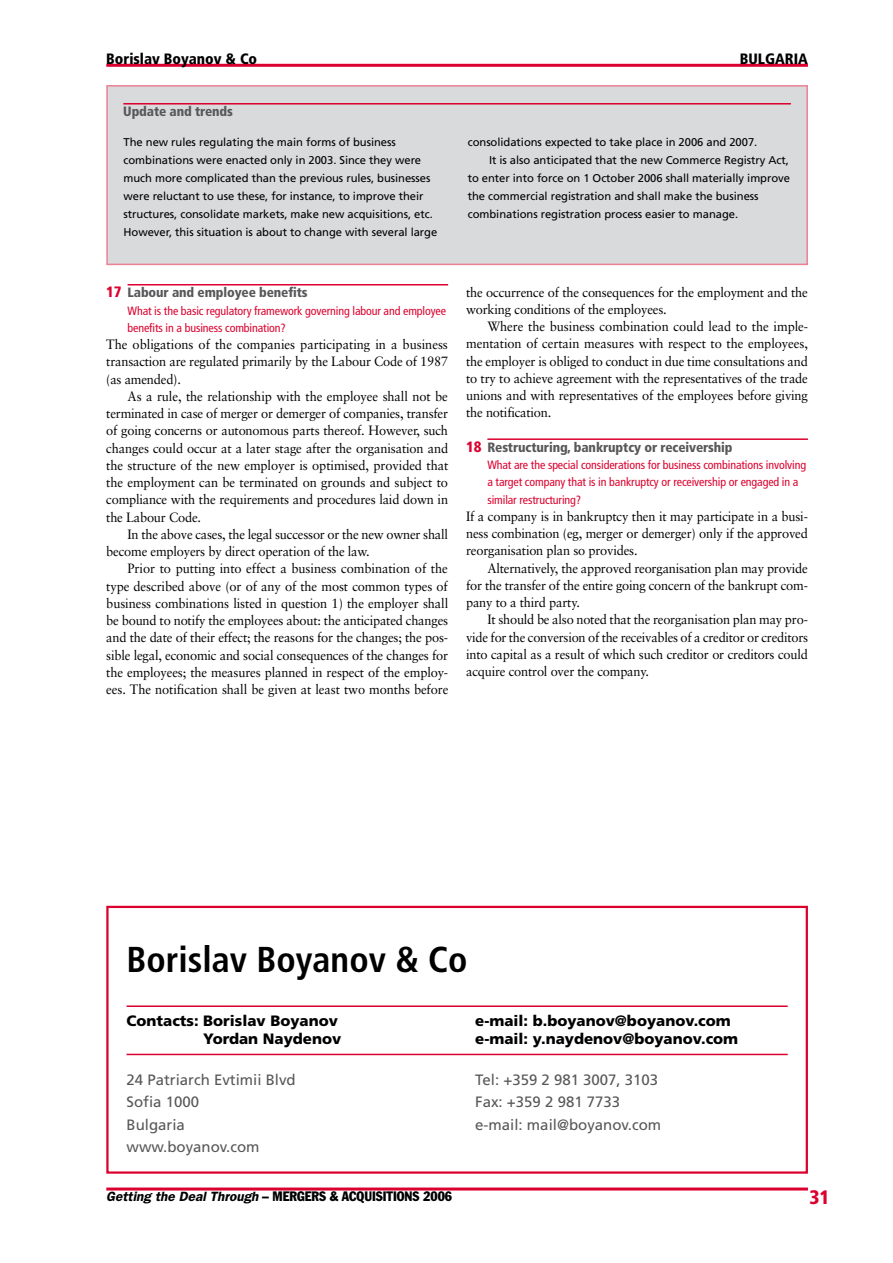
<style>
.page{position:relative;width:893px;height:1263px;background:#fff}
.page>*{position:absolute;margin:0;border:0;box-sizing:border-box;transform-origin:0 0}
.t1{font:700 condensed 36px "Frutiger";color:#000}
.t2{font:900 condensed 19.5px "Frutiger";color:#dc002e}
.t3{font:15px "Frutiger";color:#58585a}
.t4{font:900 15px "Frutiger";color:#000}
.t5{font:900 condensed 15px "Frutiger";color:#000}
.t6{font:13.5px/17.2px "Sabon";letter-spacing:-.015em;color:#000;text-align:justify;scale:.95 1}
.t7{font:900 condensed 13.5px "Frutiger";letter-spacing:-.01em;color:#58585a}
.t8{font:condensed 13.5px "Franklin Gothic";color:#000}
.t9{font:condensed 12px/17.2px "Frutiger";letter-spacing:-.01em;color:#dc002e}
.t10{font:11.25px/18px "Frutiger";letter-spacing:-.005em;color:#000}
.s1{font-size:15px;color:#dc002e}
.s2{font-weight:600;font-style:italic;font-stretch:normal}
</style>
<div class="page">
<hr style="left:106px;top:64px;width:702px;height:3px;background:#dc002e">
<hr style="left:106px;top:1187px;width:702px;height:3px;background:#dc002e">
<hr style="left:128px;top:284px;width:320px;height:1px;background:#dc002e">
<hr style="left:487px;top:438px;width:321px;height:2px;background:#dc002e">
<div style="left:107px;top:86px;width:700px;height:178px;background:#d9dadb"></div>
<div style="left:106px;top:85px;width:702px;height:180px;border:2px solid #ee8096"></div>
<hr style="left:123px;top:103px;width:668px;height:2px;background:#dc002e">
<hr style="left:127px;top:1005px;width:661px;height:2px;background:#dc002e">
<hr style="left:127px;top:1054px;width:661px;height:1px;background:#dc002e">
<div style="left:106px;top:906px;width:702px;height:268px;border:2px solid #dc002e"></div>
<p class="t5" style="left:106px;top:50px;width:152px">Borislav Boyanov &amp; Co</p>
<p class="t5" style="left:740px;top:50px;width:70px">bulgaria</p>
<p class="t7" style="left:123px;top:104px;width:111px">Update and trends</p>
<p class="t10" style="left:124px;top:133px;width:315px">The new rules regulating the main forms of business combinations were enacted only in 2003. Since they were much more complicated than the previous rules, businesses were reluctant to use these, for instance, to improve their structures, consolidate markets, make new acquisitions, etc.<br>However, this situation is about to change with several large</p>
<p class="t10" style="left:468px;top:133px;width:291px">consolidations expected to take place in 2006 and 2007.</p>
<p class="t10" style="left:489px;top:151px;width:301px">It is also anticipated that the new Commerce Registry Act,</p>
<p class="t10" style="left:468px;top:169px;width:324px">to enter into force on 1 October 2006 shall materially improve</p>
<p class="t10" style="left:468px;top:187px;width:292px">the commercial registration and shall make the business</p>
<p class="t10" style="left:468px;top:205px;width:272px">combinations registration process easier to manage.</p>
<p class="t7" style="left:106px;top:285px;width:203px"><span class="s1">17</span> Labour and employee benefits</p>
<p class="t9" style="left:128px;top:302px;width:320px">What is the basic regulatory framework governing labour and employee benefits in a business combination?</p>
<p class="t6" style="left:106px;top:336px;width:361px">The obligations of the companies participating in a business transaction are regulated primarily by the Labour Code of 1987 (as amended).</p>
<p class="t6" style="left:106px;top:387px;width:361px;text-indent:21px">As a rule, the relationship with the employee shall not be terminated in case of merger or demerger of companies, transfer of going concerns or autonomous parts thereof. However, such changes could occur at a later stage after the organisation and the structure of the new employer is optimised, provided that the employment can be terminated on grounds and subject to compliance with the requirements and procedures laid down in the Labour Code.</p>
<p class="t6" style="left:106px;top:525px;width:361px;text-indent:21px">In the above cases, the legal successor or the new owner shall become employers by direct operation of the law.</p>
<p class="t6" style="left:106px;top:560px;width:362px;text-indent:21px">Prior to putting into effect a business combination of the type described above (or of any of the most common types of business combinations listed in question 1) the employer shall be bound to notify the employees about: the anticipated changes and the date of their effect; the reasons for the changes; the pos&shy;sible legal, economic and social consequences of the changes for the employees; the measures planned in respect of the employ&shy;ees. The notification shall be given at least two months before</p>
<p class="t6" style="left:466px;top:283px;width:361px">the occurrence of the consequences for the employment and the working conditions of the employees.</p>
<p class="t6" style="left:466px;top:318px;width:361px;text-indent:21px">Where the business combination could lead to the imple&shy;mentation of certain measures with respect to the employees, the employer is obliged to conduct in due time consultations and to try to achieve agreement with the representatives of the trade unions and with representatives of the employees before giving the notification.</p>
<p class="t7" style="left:466px;top:439px;width:268px"><span class="s1">18</span> Restructuring, bankruptcy or receivership</p>
<p class="t9" style="left:487px;top:456px;width:320px">What are the special considerations for business combinations involving a target company that is in bankruptcy or receivership or engaged in a similar restructuring?</p>
<p class="t6" style="left:466px;top:507px;width:361px">If a company is in bankruptcy then it may participate in a busi&shy;ness combination (eg, merger or demerger) only if the approved reorganisation plan so provides.</p>
<p class="t6" style="left:466px;top:559px;width:361px;text-indent:21px">Alternatively, the approved reorganisation plan may provide for the transfer of the entire going concern of the bankrupt com&shy;pany to a third party.</p>
<p class="t6" style="left:466px;top:611px;width:361px;text-indent:21px">It should be also noted that the reorganisation plan may pro&shy;vide for the conversion of the receivables of a creditor or creditors into capital as a result of which such creditor or creditors could acquire control over the company.</p>
<h1 class="t1" style="left:127px;top:938px;width:342px">Borislav Boyanov &amp; Co</h1>
<p class="t4" style="left:127px;top:1012px;width:213px">Contacts: Borislav Boyanov</p>
<p class="t4" style="left:475px;top:1012px;width:257px">e-mail: b.boyanov@boyanov.com</p>
<p class="t4" style="left:203px;top:1030px;width:140px">Yordan Naydenov</p>
<p class="t4" style="left:475px;top:1030px;width:265px">e-mail: y.naydenov@boyanov.com</p>
<p class="t3" style="left:127px;top:1070px;width:171px">24 Patriarch Evtimii Blvd</p>
<p class="t3" style="left:475px;top:1070px;width:185px">Tel: +359 2 981 3007, 3103</p>
<p class="t3" style="left:127px;top:1093px;width:74px">Sofia 1000</p>
<p class="t3" style="left:475px;top:1093px;width:146px">Fax: +359 2 981 7733</p>
<p class="t3" style="left:127px;top:1115px;width:60px">Bulgaria</p>
<p class="t3" style="left:475px;top:1115px;width:187px">e-mail: mail@boyanov.com</p>
<p class="t3" style="left:127px;top:1138px;width:135px">www.boyanov.com</p>
<p class="t8" style="left:106px;top:1188px;width:347px"><span class="s2">Getting the Deal Through</span> – MERGERS &amp; ACQUISITIONS 2006</p>
<h2 class="t2" style="left:809px;top:1186px;width:22px">31</h2>
</div>
